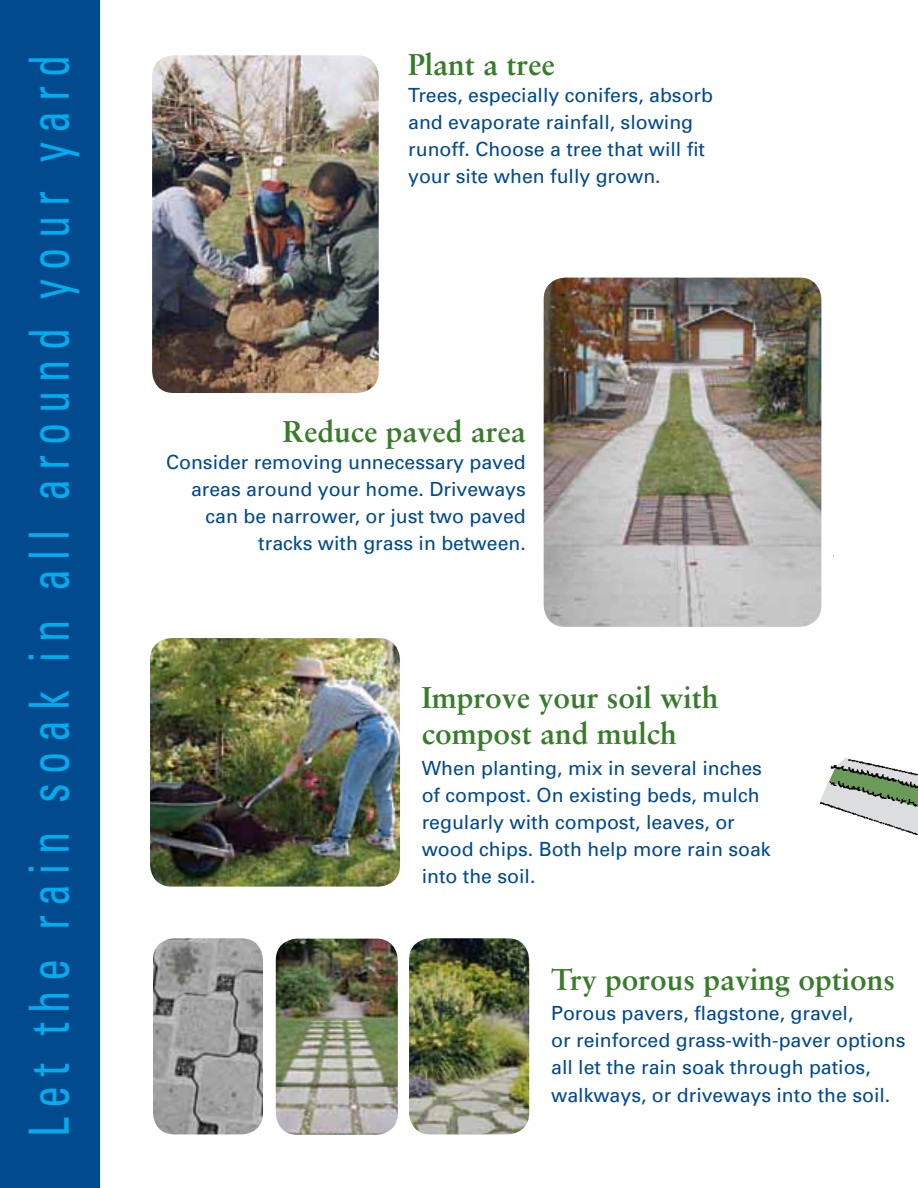
<style>
.page{position:relative;width:918px;height:1188px;background:#fff}
.page>*{position:absolute;margin:0;border:0;box-sizing:border-box;transform-origin:0 0}
.t1{font:condensed 55.5px "Univers";color:#00aeef;scale:.8 1}
.t2{font:700 30px/36px "Sabon";color:#377b2b}
.t3{font:19.5px/27px "Univers";color:#004a8d}
</style>
<div class="page">
<img style="left:544px;top:278px;width:277px;height:349px;border-radius:22px">
<img style="left:152px;top:55px;width:227px;height:338px;border-radius:22px">
<div style="left:0;top:0;width:100px;height:1188px;background:#004a8d"></div>
<img style="left:153px;top:938px;width:110px;height:196px;border-radius:22px">
<img style="left:276px;top:939px;width:122px;height:196px;border-radius:22px">
<img style="left:409px;top:938px;width:120px;height:196px;border-radius:22px">
<img style="left:150px;top:638px;width:250px;height:249px;border-radius:22px">
<img style="left:797px;top:331px;width:121px;height:504px">
<h1 class="t1" style="left:29px;top:1137px;width:1355px;rotate:-90deg">L e t t h e r a i n s o a k i n a l l a r o u n d y o u r y a r d</h1>
<h2 class="t2" style="left:408px;top:49px;width:148px">Plant a tree</h2>
<p class="t3" style="left:408px;top:83px;width:306px">Trees, especially conifers, absorb and evaporate rainfall, slowing runoff. Choose a tree that will fit your site when fully grown.</p>
<h2 class="t2" style="left:283px;top:416px;width:245px">Reduce paved area</h2>
<p class="t3" style="left:166px;top:450px;width:361px;text-align:right">Consider removing unnecessary paved areas around your home. Driveways can be narrower, or just two paved tracks with grass in between.</p>
<h2 class="t2" style="left:422px;top:682px;width:298px">Improve your soil with compost and mulch</h2>
<p class="t3" style="left:422px;top:757px;width:350px">When planting, mix in several inches of compost. On existing beds, mulch regularly with compost, leaves, or wood chips. Both help more rain soak into the soil.</p>
<h2 class="t2" style="left:551px;top:964px;width:346px">Try porous paving options</h2>
<p class="t3" style="left:551px;top:1001px;width:356px;line-height:27.5px">Porous pavers, flagstone, gravel,<br>or reinforced grass-with-paver options all let the rain soak through patios, walkways, or driveways into the soil.</p>
</div>
